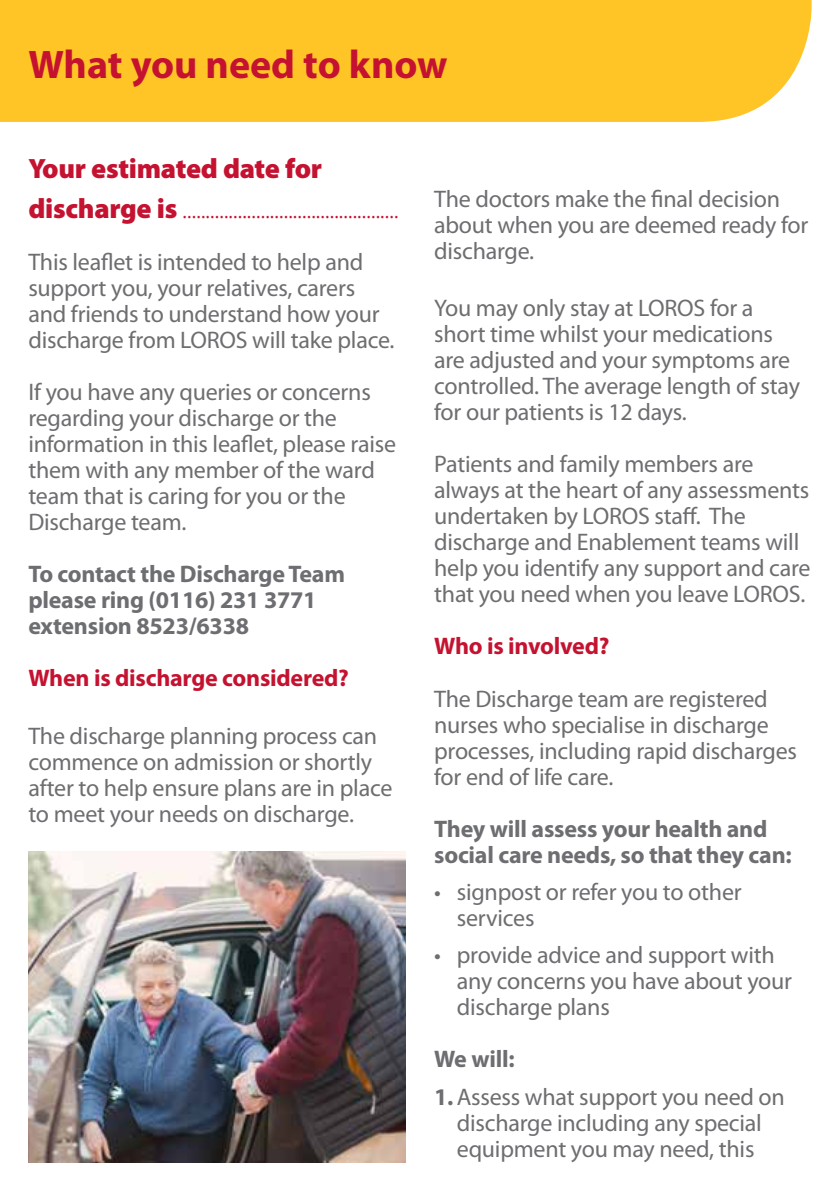
<style>
.page{position:relative;width:840px;height:1191px;background:#fff}
.page>*{position:absolute;margin:0;border:0;box-sizing:border-box;transform-origin:0 0}
.t1{font:700 40px "Myriad Pro";color:#c41230}
.t2{font:300 28px/40px "Myriad Pro";color:#c41230}
.t3{font:24px/26px "Myriad Pro";letter-spacing:-.01em;color:#6d6e71}
.t4{font:700 24px/26px "Myriad Pro";letter-spacing:-.01em;color:#6d6e71}
.t5{font:700 24px "Myriad Pro";letter-spacing:-.01em;color:#c41230}
.s1{font-weight:900}
.s2{font-weight:700}
</style>
<div class="page">
<div style="left:0;top:0;width:811px;height:122px;background:#ffc425"></div>
<img style="left:28px;top:851px;width:377px;height:311px">
<h1 class="t1" style="left:28px;top:42px;width:420px">What you need to know</h1>
<p class="t2" style="left:28px;top:149px;width:371px"><span class="s1">Your estimated date for discharge is</span> ...............................................</p>
<p class="t3" style="left:28px;top:249px;width:367px">This leaflet is intended to help and support you, your relatives, carers and friends to understand how your discharge from LOROS will take place.</p>
<p class="t3" style="left:28px;top:379px;width:369px">If you have any queries or concerns regarding your discharge or the information in this leaflet, please raise them with any member of the ward team that is caring for you or the<br>Discharge team.</p>
<p class="t4" style="left:28px;top:561px;width:318px">To contact the Discharge Team please ring (0116) 231 3771 extension 8523/6338</p>
<p class="t5" style="left:28px;top:664px;width:322px">When is discharge considered?</p>
<p class="t3" style="left:28px;top:723px;width:365px">The discharge planning process can commence on admission or shortly after to help ensure plans are in place to meet your needs on discharge.</p>
<p class="t3" style="left:434px;top:186px;width:375px">The doctors make the final decision about when you are deemed ready for discharge.</p>
<p class="t3" style="left:434px;top:296px;width:367px">You may only stay at LOROS for a short time whilst your medications are adjusted and your symptoms are controlled. The average length of stay for our patients is 12 days.</p>
<p class="t3" style="left:434px;top:452px;width:377px">Patients and family members are always at the heart of any assessments undertaken by LOROS staff. The discharge and Enablement teams will help you identify any support and care that you need when you leave LOROS.</p>
<p class="t5" style="left:434px;top:633px;width:177px">Who is involved?</p>
<p class="t3" style="left:434px;top:686px;width:364px">The Discharge team are registered nurses who specialise in discharge processes, including rapid discharges for end of life care.</p>
<p class="t4" style="left:434px;top:815px;width:359px">They will assess your health and social care needs, so that they can:</p>
<p class="t3" style="left:456px;top:879px;width:286px;text-indent:-23px">• signpost or refer you to other services</p>
<p class="t3" style="left:456px;top:942px;width:336px;text-indent:-23px">• provide advice and support with any concerns you have about your discharge plans</p>
<p class="t3" style="left:434px;top:1041px;width:352px;line-height:37.4px"><span class="s2">We will:<br>1.</span>Assess what support you need on</p>
<p class="t3" style="left:456px;top:1110px;width:306px">discharge including any special equipment you may need, this</p>
</div>
